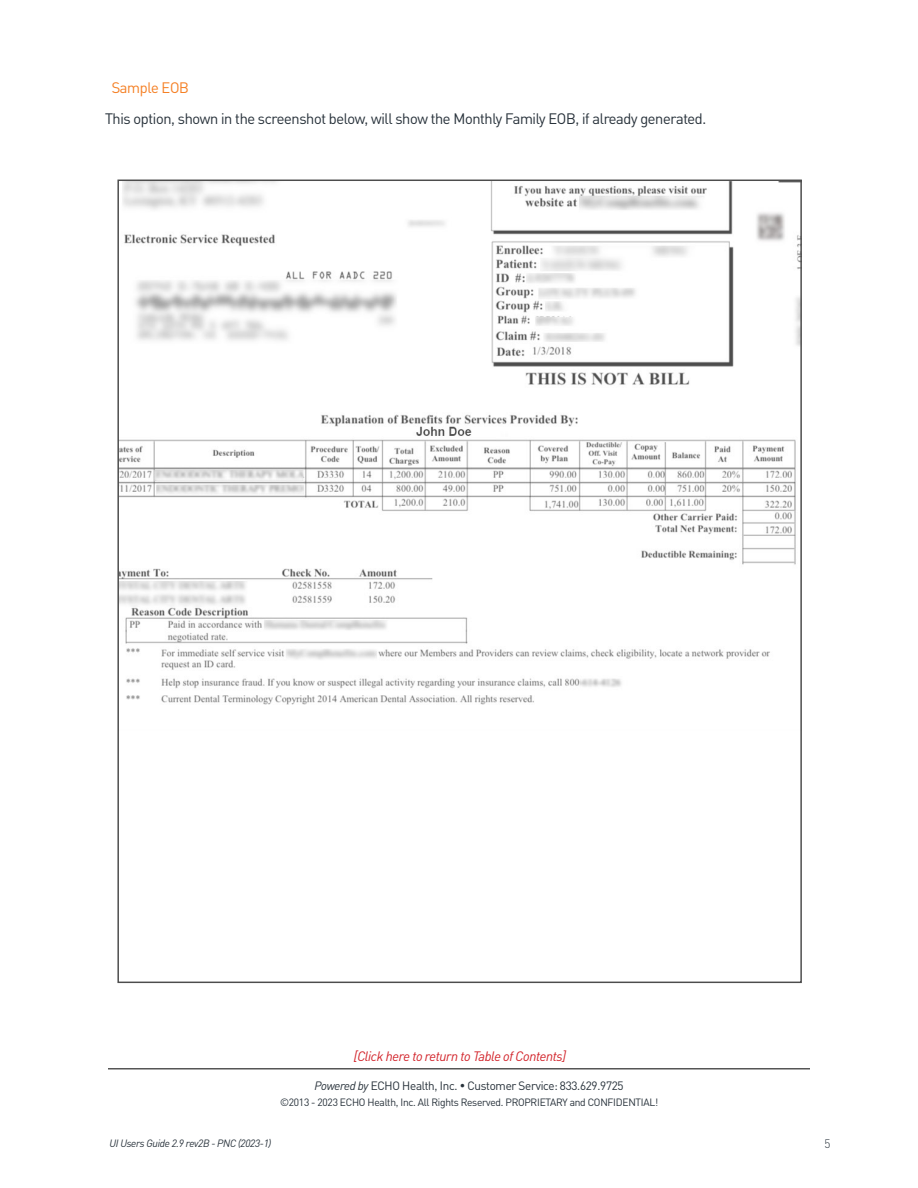
<style>
.page{position:relative;width:918px;height:1188px;background:#fff}
.page>*{position:absolute;margin:0;border:0;box-sizing:border-box;transform-origin:0 0}
.t1{font:15px "PNC Brand";letter-spacing:-.02em;color:#28323b}
.Subheading_2_-_filte{font:15px "PNC Brand";letter-spacing:-.02em;color:#f58025}
.t2{font:italic 13.5px "PNC Brand";letter-spacing:-.02em;color:#d2232a}
.t3{font:12px "PNC Brand";letter-spacing:-.02em;color:#28323b}
.t4{font:300 12px "PNC Brand";color:#28323b}
.t5{font:10.5px "PNC Brand";letter-spacing:-.02em;color:#28323b}
.t6{font:italic 10.5px "PNC Brand";letter-spacing:-.02em;color:#28323b}
.s1{font-style:italic}
</style>
<div class="page">
<hr style="left:108px;top:1068px;width:702px;height:1px;background:#000">
<img style="left:120px;top:183px;width:679px;height:522px">
<p class="Subheading_2_-_filte" style="left:112px;top:78px;width:79px">Sample EOB</p>
<p class="t1" style="left:105px;top:109px;width:603px">This option, shown in the screenshot below, will show the Monthly Family EOB, if already generated.</p>
<p class="t2" style="left:354px;top:1048px;width:214px">[Click here to return to Table of Contents]</p>
<p class="t3" style="left:315px;top:1078px;width:310px"><span class="s1">Powered by</span> ECHO Health, Inc. • Customer Service: 833.629.9725</p>
<p class="t5" style="left:280px;top:1096px;width:380px">©2013 - 2023 ECHO Health, Inc. All Rights Reserved. PROPRIETARY and CONFIDENTIAL!</p>
<p class="t6" style="left:110px;top:1136px;width:163px">UI Users Guide 2.9 rev2B - PNC (2023-1)</p>
<p class="t4" style="left:825px;top:1136px;width:7px">5</p>
</div>
